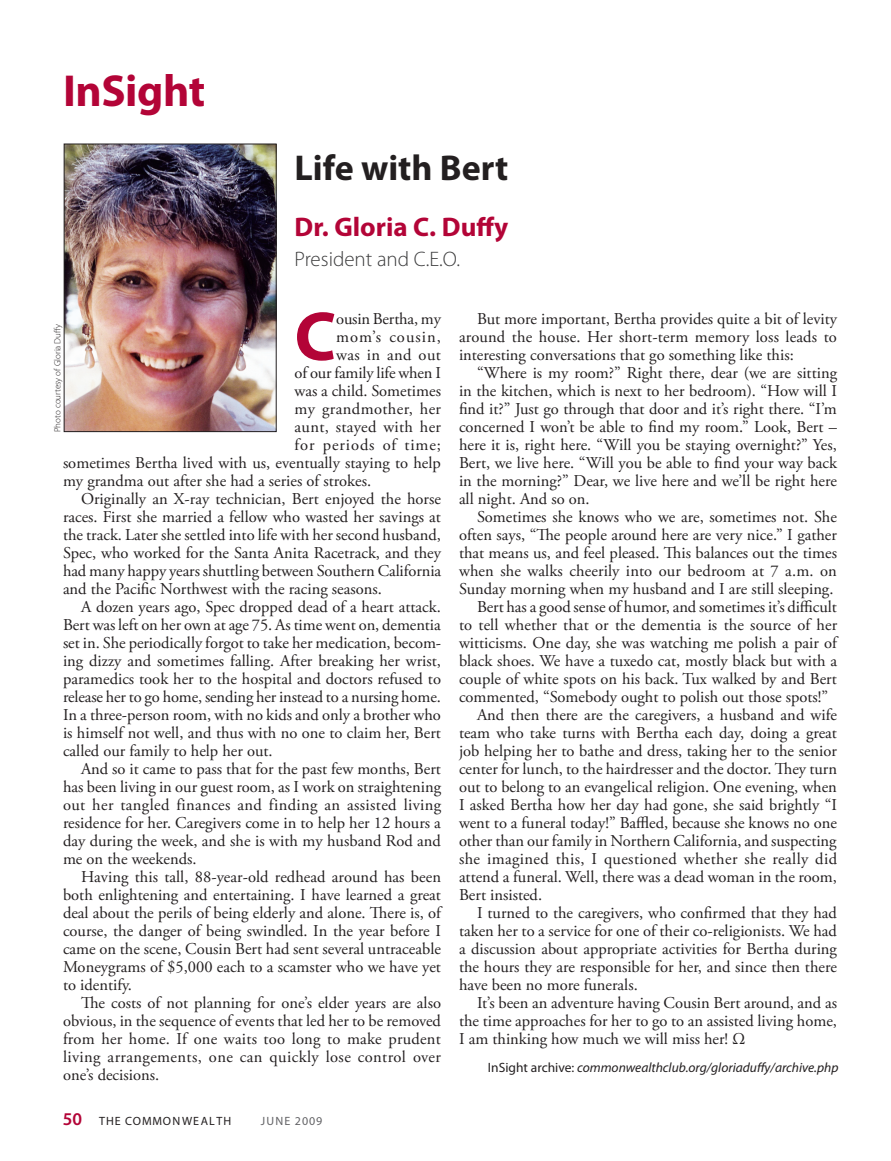
<style>
.page{position:relative;width:891px;height:1161px;background:#fff}
.page>*{position:absolute;margin:0;border:0;box-sizing:border-box;transform-origin:0 0}
._3__Body_-_first_par{font:700 69.9px "Myriad Pro";color:#b30437}
._5__Dept_Heading{font:700 45px "Myriad Pro";letter-spacing:-.01em;color:#b30437}
._1__Title{font:700 36px "Myriad Pro";color:#231f20}
._2a__Gloria_Name{font:700 27px "Myriad Pro";color:#b30437}
._2b__Gloria_Title{font:300 21px "Myriad Pro";color:#3e3e3f}
.t1{font:600 18px "Myriad Pro";color:#b30437}
._4__Body{font:16.5px/18px "Adobe Garamond Pro";color:#231f20;text-align:justify}
._3__Body_-_first_par-2{font:16.5px "Adobe Garamond Pro";color:#231f20}
._3__Body_-_first_par-3{font:16.5px "Adobe Garamond Pro";letter-spacing:.025em;color:#231f20}
._3__Body_-_first_par-4{font:16.5px "Adobe Garamond Pro";letter-spacing:.02em;color:#231f20}
._3__Body_-_first_par-5{font:16.5px "Adobe Garamond Pro";letter-spacing:.055em;color:#231f20}
._3__Body_-_first_par-6{font:16.5px "Adobe Garamond Pro";letter-spacing:.065em;color:#231f20}
._6__Photo_caption{font:italic 13.5px "Myriad Pro";color:#231f20}
.t2{font:12px "Myriad Pro";letter-spacing:.08em;color:#231f20}
.t3{font:12px "Myriad Pro";letter-spacing:.09em;color:#636366}
._7__Photo_credit{font:300 9px "Myriad Pro";color:#231f20}
.s1{font-style:normal}
</style>
<div class="page">
<img style="left:66px;top:146px;width:209px;height:284px">
<div style="left:64px;top:144px;width:213px;height:288px;border:1px solid #231f20"></div>
<p class="_5__Dept_Heading" style="left:63px;top:65px;width:144px">InSight</p>
<p class="_1__Title" style="left:295px;top:148px;width:215px">Life with Bert</p>
<p class="_2a__Gloria_Name" style="left:295px;top:212px;width:215px">Dr. Gloria C. Duffy</p>
<p class="_2b__Gloria_Title" style="left:295px;top:247px;width:167px">President and C.E.O.</p>
<p class="_3__Body_-_first_par" style="left:295px;top:297px;width:43px">C</p>
<p class="_3__Body_-_first_par-2" style="left:336px;top:309px;width:106px">ousin Bertha, my</p>
<p class="_7__Photo_credit" style="left:52px;top:432px;width:109px;rotate:-90deg">Photo courtesy of Gloria Duffy</p>
<p class="_3__Body_-_first_par-6" style="left:336px;top:327px;width:106px">mom’s cousin,</p>
<p class="_3__Body_-_first_par-3" style="left:336px;top:345px;width:106px">was in and out</p>
<p class="_3__Body_-_first_par-2" style="left:295px;top:363px;width:148px">of our family life when I</p>
<p class="_3__Body_-_first_par-2" style="left:295px;top:381px;width:148px">was a child. Sometimes</p>
<p class="_3__Body_-_first_par-3" style="left:295px;top:399px;width:148px">my grandmother, her</p>
<p class="_3__Body_-_first_par-4" style="left:295px;top:417px;width:148px">aunt, stayed with her</p>
<p class="_3__Body_-_first_par-5" style="left:295px;top:435px;width:148px">for periods of time;</p>
<p class="_3__Body_-_first_par-2" style="left:63px;top:453px;width:379px">sometimes Bertha lived with us, eventually staying to help</p>
<p class="_3__Body_-_first_par-2" style="left:63px;top:471px;width:310px">my grandma out after she had a series of strokes.</p>
<p class="_4__Body" style="left:63px;top:490px;width:380px;text-indent:18px">Originally an X-ray technician, Bert enjoyed the horse races. First she married a fellow who wasted her savings at the track. Later she settled into life with her second husband, Spec, who worked for the Santa Anita Racetrack, and they had many happy years shuttling between Southern California and the Pacific Northwest with the racing seasons.</p>
<p class="_4__Body" style="left:63px;top:598px;width:380px;text-indent:18px">A dozen years ago, Spec dropped dead of a heart attack.<br>Bert was left on her own at age 75. As time went on, dementia set in. She periodically forgot to take her medication, becom&shy;ing dizzy and sometimes falling. After breaking her wrist, paramedics took her to the hospital and doctors refused to release her to go home, sending her instead to a nursing home.<br>In a three-person room, with no kids and only a brother who is himself not well, and thus with no one to claim her, Bert called our family to help her out.</p>
<p class="_4__Body" style="left:63px;top:760px;width:380px;text-indent:18px">And so it came to pass that for the past few months, Bert has been living in our guest room, as I work on straightening out her tangled finances and finding an assisted living residence for her. Caregivers come in to help her 12 hours a day during the week, and she is with my husband Rod and me on the weekends.</p>
<p class="_4__Body" style="left:63px;top:868px;width:380px;text-indent:18px">Having this tall, 88-year-old redhead around has been both enlightening and entertaining. I have learned a great deal about the perils of being elderly and alone. There is, of course, the danger of being swindled. In the year before I came on the scene, Cousin Bert had sent several untraceable Moneygrams of $5,000 each to a scamster who we have yet to identify.</p>
<p class="_4__Body" style="left:63px;top:994px;width:380px;text-indent:18px">The costs of not planning for one’s elder years are also obvious, in the sequence of events that led her to be removed from her home. If one waits too long to make prudent living arrangements, one can quickly lose control over one’s decisions.</p>
<p class="t1" style="left:63px;top:1109px;width:21px">50</p>
<p class="t2" style="left:99px;top:1115px;width:134px">THE COMMONWEALTH</p>
<p class="t3" style="left:261px;top:1115px;width:63px">JUNE 2009</p>
<p class="_4__Body" style="left:459px;top:310px;width:380px;text-indent:18px">But more important, Bertha provides quite a bit of levity around the house. Her short-term memory loss leads to interesting conversations that go something like this:</p>
<p class="_4__Body" style="left:459px;top:364px;width:380px;text-indent:18px">“Where is my room?” Right there, dear (we are sitting in the kitchen, which is next to her bedroom). “How will I find it?” Just go through that door and it’s right there. “I’m concerned I won’t be able to find my room.” Look, Bert – here it is, right here. “Will you be staying overnight?” Yes, Bert, we live here. “Will you be able to find your way back in the morning?” Dear, we live here and we’ll be right here all night. And so on.</p>
<p class="_4__Body" style="left:459px;top:508px;width:379px;text-indent:18px">Sometimes she knows who we are, sometimes not. She often says, “The people around here are very nice.” I gather that means us, and feel pleased. This balances out the times when she walks cheerily into our bedroom at 7 a.m. on Sunday morning when my husband and I are still sleeping.</p>
<p class="_4__Body" style="left:459px;top:598px;width:380px;text-indent:18px">Bert has a good sense of humor, and sometimes it’s difficult to tell whether that or the dementia is the source of her witticisms. One day, she was watching me polish a pair of black shoes. We have a tuxedo cat, mostly black but with a couple of white spots on his back. Tux walked by and Bert commented, “Somebody ought to polish out those spots!”</p>
<p class="_4__Body" style="left:459px;top:706px;width:380px;text-indent:18px">And then there are the caregivers, a husband and wife team who take turns with Bertha each day, doing a great job helping her to bathe and dress, taking her to the senior center for lunch, to the hairdresser and the doctor. They turn out to belong to an evangelical religion. One evening, when I asked Bertha how her day had gone, she said brightly “I went to a funeral today!” Baffled, because she knows no one other than our family in Northern California, and suspecting she imagined this, I questioned whether she really did attend a funeral. Well, there was a dead woman in the room, Bert insisted.</p>
<p class="_4__Body" style="left:459px;top:904px;width:380px;text-indent:18px">I turned to the caregivers, who confirmed that they had taken her to a service for one of their co-religionists. We had a discussion about appropriate activities for Bertha during the hours they are responsible for her, and since then there have been no more funerals.</p>
<p class="_4__Body" style="left:459px;top:994px;width:380px;text-indent:18px">It’s been an adventure having Cousin Bert around, and as the time approaches for her to go to an assisted living home, I am thinking how much we will miss her! Ω</p>
<p class="_6__Photo_caption" style="left:488px;top:1060px;width:352px"><span class="s1">InSight archive:</span> commonwealthclub.org/gloriaduffy/archive.php</p>
</div>
